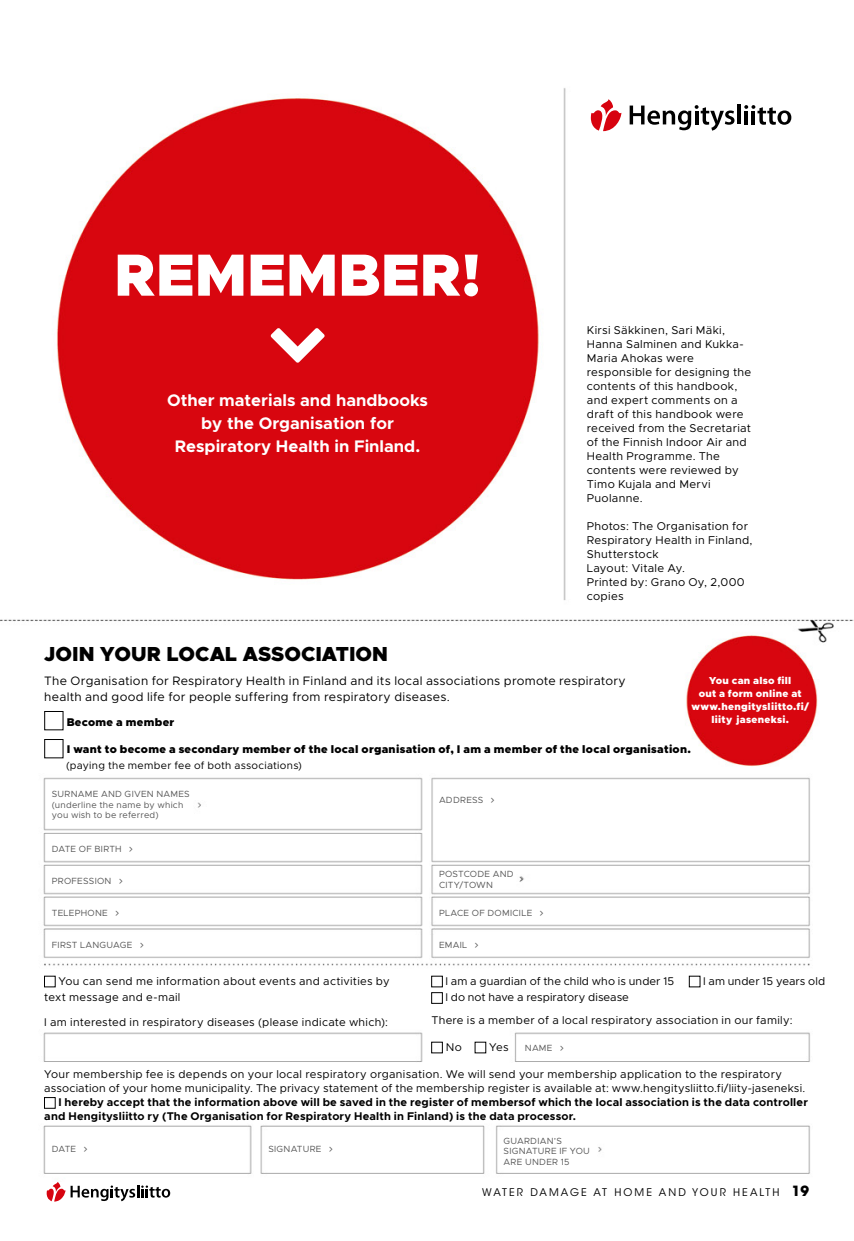
<style>
.page{position:relative;width:854px;height:1241px;background:#fff}
.page>*{position:absolute;margin:0;border:0;box-sizing:border-box;transform-origin:0 0}
.t1{font:900 59.68px "Metropolis";color:#fff}
.t2{font:900 20.47px "Metropolis";color:#000}
.t3{font:700 16.8px/23.1px "Metropolis";color:#fff;text-align:center}
.t4{font:12.25px "Metropolis";letter-spacing:.02em;color:#000}
.t5{font:11.38px/14px "Metropolis";letter-spacing:.025em;color:#000}
.t6{font:11.2px/14px "Metropolis";letter-spacing:.02em;color:#000}
.t7{font:700 11.2px/14px "Metropolis";letter-spacing:.015em;color:#000}
.t8{font:900 11.2px "Metropolis";letter-spacing:.025em;color:#000}
.t9{font:11.2px "Metropolis";color:#000}
.t10{font:10.5px "Metropolis";letter-spacing:.02em;color:#000}
.t11{font:10.5px "ITC Avant Garde Std";letter-spacing:.2em;color:#000}
.t12{font:900 10.15px/13.1px "Metropolis";letter-spacing:.025em;color:#fff;text-align:center}
.t13{font:8.92px/10.5px "Metropolis";letter-spacing:.025em;color:#565656}
.s1{font-weight:700;font-size:14px}
</style>
<div class="page">
<img style="left:0;top:88px;width:853px;height:1086px">
<svg style="left:44px;top:975px;width:656px;height:28px"></svg>
<div style="left:431px;top:1041px;width:11px;height:11px;border:1px solid #000"></div>
<svg style="left:629px;top:105px;width:105px;height:26px"></svg>
<hr style="left:737px;top:104px;width:3px;height:20px;background:#000">
<svg style="left:744px;top:105px;width:47px;height:20px"></svg>
<svg style="left:590px;top:99px;width:31px;height:32px"></svg>
<div style="left:44px;top:711px;width:19px;height:19px;border:1px solid #000"></div>
<div style="left:44px;top:739px;width:19px;height:19px;border:1px solid #000"></div>
<div style="left:44px;top:1097px;width:11px;height:11px;border:1px solid #000"></div>
<svg style="left:71px;top:1185px;width:99px;height:15px"></svg>
<svg style="left:47px;top:1182px;width:18px;height:19px"></svg>
<div style="left:271px;top:328px;width:53px;height:35px;background:#d8060f"></div>
<svg style="left:491px;top:797px;width:3px;height:5px"></svg>
<svg style="left:119px;top:878px;width:3px;height:5px"></svg>
<svg style="left:116px;top:910px;width:3px;height:5px"></svg>
<svg style="left:540px;top:910px;width:3px;height:5px"></svg>
<svg style="left:140px;top:941px;width:3px;height:6px"></svg>
<svg style="left:475px;top:941px;width:3px;height:6px"></svg>
<svg style="left:560px;top:1045px;width:3px;height:5px"></svg>
<svg style="left:84px;top:1146px;width:3px;height:5px"></svg>
<svg style="left:329px;top:1146px;width:3px;height:5px"></svg>
<h1 class="t1" style="left:114px;top:237px;width:368px">REMEMBER!</h1>
<p class="t3" style="left:167px;top:388px;width:262px">Other materials and handbooks by the Organisation for<br>Respiratory Health in Finland.</p>
<p class="t5" style="left:586px;top:323px;width:166px">Kirsi Säkkinen, Sari Mäki,<br>Hanna Salminen and Kukka-<br>Maria Ahokas were responsible for designing the contents of this handbook, and expert comments on a draft of this handbook were received from the Secretariat of the Finnish Indoor Air and<br>Health Programme. The contents were reviewed by<br>Timo Kujala and Mervi<br>Puolanne.</p>
<p class="t5" style="left:586px;top:519px;width:167px">Photos: The Organisation for<br>Respiratory Health in Finland,<br>Shutterstock<br>Layout: Vitale Ay.<br>Printed by: Grano Oy, 2,000 copies</p>
<h4 class="t2" style="left:44px;top:641px;width:345px">JOIN YOUR LOCAL ASSOCIATION</h4>
<p class="t4" style="left:44px;top:672px;width:583px">The Organisation for Respiratory Health in Finland and its local associations promote respiratory</p>
<p class="t12" style="left:698px;top:673px;width:104px">You can also fill<br>out a form online at</p>
<p class="t4" style="left:44px;top:689px;width:407px">health and good life for people suffering from respiratory diseases.</p>
<p class="t12" style="left:691px;top:700px;width:119px">www.hengitysliitto.fi/</p>
<p class="t8" style="left:67px;top:714px;width:109px">Become a member</p>
<p class="t12" style="left:711px;top:713px;width:79px">liity jaseneksi.</p>
<p class="t8" style="left:67px;top:742px;width:625px">I want to become a secondary member of the local organisation of, I am a member of the local organisation.</p>
<p class="t10" style="left:66px;top:759px;width:237px">(paying the member fee of both associations)</p>
<p class="t13" style="left:52px;top:789px;width:139px">SURNAME AND GIVEN NAMES</p>
<p class="t13" style="left:439px;top:794px;width:46px">ADDRESS</p>
<p class="t13" style="left:52px;top:799px;width:133px">(underline the name by which you wish to be referred)</p>
<p class="t13" style="left:52px;top:843px;width:71px">DATE OF BIRTH</p>
<p class="t13" style="left:439px;top:869px;width:76px">POSTCODE AND</p>
<p class="t13" style="left:52px;top:875px;width:61px">PROFESSION</p>
<p class="t13" style="left:439px;top:879px;width:55px">CITY/TOWN</p>
<p class="t13" style="left:52px;top:907px;width:58px">TELEPHONE</p>
<p class="t13" style="left:439px;top:907px;width:95px">PLACE OF DOMICILE</p>
<p class="t13" style="left:52px;top:939px;width:82px">FIRST LANGUAGE</p>
<p class="t13" style="left:439px;top:939px;width:30px">EMAIL</p>
<p class="t6" style="left:59px;top:973px;width:332px">You can send me information about events and activities by</p>
<p class="t6" style="left:445px;top:973px;width:230px">I am a guardian of the child who is under 15</p>
<p class="t6" style="left:702px;top:973px;width:124px">I am under 15 years old</p>
<p class="t6" style="left:44px;top:990px;width:138px">text message and e-mail</p>
<p class="t9" style="left:445px;top:990px;width:185px">I do not have a respiratory disease</p>
<p class="t6" style="left:44px;top:1015px;width:345px">I am interested in respiratory diseases (please indicate which):</p>
<p class="t6" style="left:431px;top:1013px;width:362px">There is a member of a local respiratory association in our family:</p>
<p class="t6" style="left:445px;top:1039px;width:18px">No</p>
<p class="t6" style="left:489px;top:1039px;width:21px">Yes</p>
<p class="t13" style="left:524px;top:1042px;width:29px">NAME</p>
<p class="t6" style="left:44px;top:1067px;width:762px">Your membership fee is depends on your local respiratory organisation. We will send your membership application to the respiratory association of your home municipality. The privacy statement of the membership register is available at: www.hengitysliitto.fi/liity-jaseneksi.</p>
<p class="t7" style="left:44px;top:1095px;width:764px;text-indent:14px">I hereby accept that the information above will be saved in the register of membersof which the local association is the data controller and Hengitysliitto ry (The Organisation for Respiratory Health in Finland) is the data processor.</p>
<p class="t13" style="left:503px;top:1134px;width:60px">GUARDIAN’S</p>
<p class="t13" style="left:52px;top:1143px;width:26px">DATE</p>
<p class="t13" style="left:268px;top:1143px;width:55px">SIGNATURE</p>
<p class="t13" style="left:503px;top:1145px;width:88px">SIGNATURE IF YOU<br>ARE UNDER 15</p>
<p class="t11" style="left:482px;top:1185px;width:328px">WATER DAMAGE AT HOME AND YOUR HEALTH <span class="s1">19</span></p>
</div>
